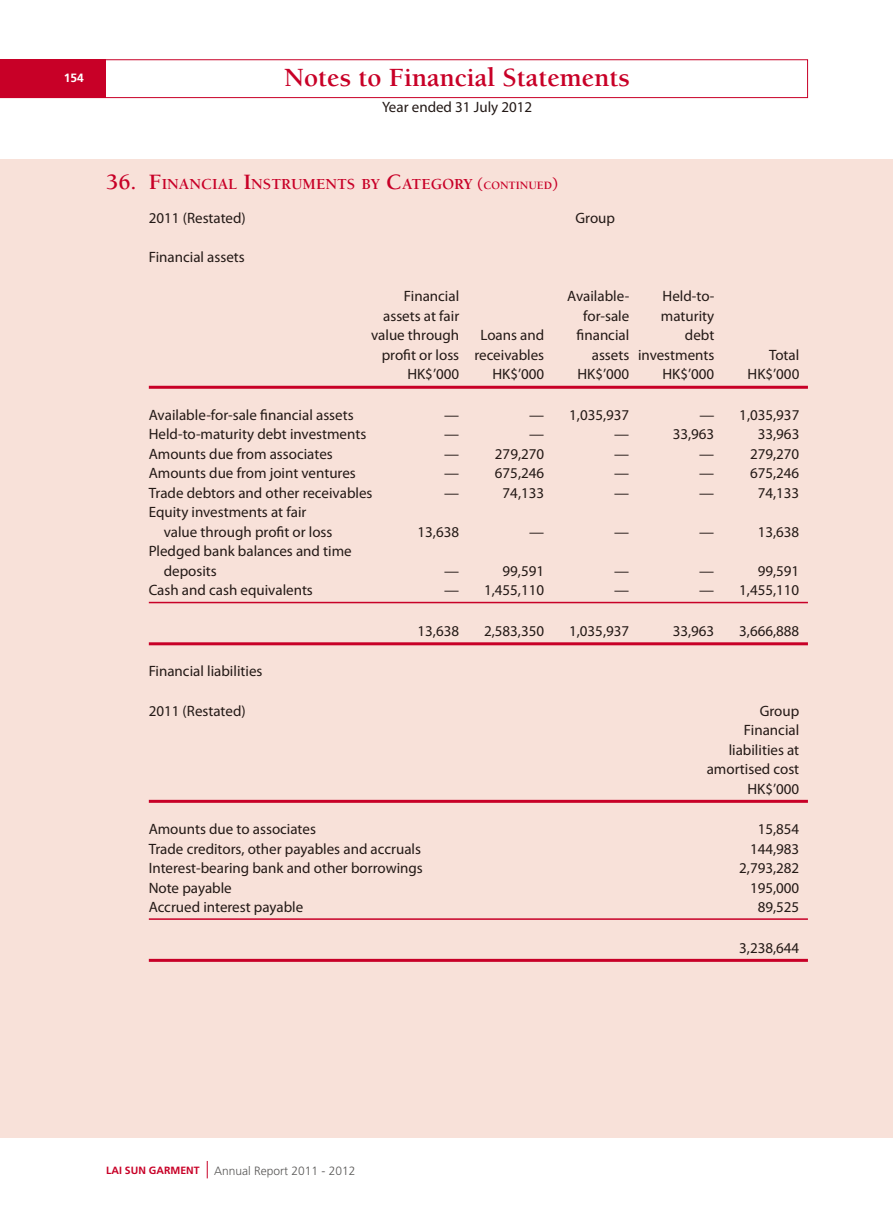
<style>
.page{position:relative;width:893px;height:1212px;background:#fff}
.page>*{position:absolute;margin:0;border:0;box-sizing:border-box;transform-origin:0 0}
.t1{font:700 27px "Berkeley Std";color:#c80027}
.t2{font:700 15.75px "Berkeley Std";color:#c80027}
.t3{font:15px/19.5px "Myriad Pro";color:#231916}
.t4{font:300 12px "Frutiger LT Std";color:#595857}
.t5{font:700 12px "Frutiger LT Std";color:#fff}
.s1{font-size:22.5px}
.s2{font-size:16.5px}
.s3{font-size:11.55px}
.s4{font-weight:700;font-size:10.5px;color:#c80027}
</style>
<div class="page">
<svg style="left:0;top:59px;width:808px;height:39px"></svg>
<div style="left:0;top:159px;width:892px;height:978px;background:#f8e1d9"></div>
<svg style="left:207px;top:1161px;width:1px;height:17px"></svg>
<hr style="left:149px;top:386px;width:659px;height:3px;background:#c80027">
<hr style="left:149px;top:602px;width:659px;height:1px;background:#c80027">
<hr style="left:149px;top:642px;width:659px;height:3px;background:#c80027">
<hr style="left:149px;top:800px;width:659px;height:3px;background:#c80027">
<hr style="left:149px;top:918px;width:659px;height:2px;background:#c80027">
<hr style="left:149px;top:959px;width:659px;height:3px;background:#c80027">
<p class="t5" style="left:64px;top:70px;width:22px">154</p>
<h1 class="t1" style="left:284px;top:63px;width:347px">Notes to Financial Statements</h1>
<p class="t3" style="left:382px;top:97px;width:152px">Year ended 31 July 2012</p>
<p class="t2" style="left:106px;top:175px;width:453px"><span class="s1">36. F</span> INANCIAL <span class="s1">I</span>NSTRUMENTS BY <span class="s1">C</span>ATEGORY <span class="s2">(</span><span class="s3">CONTINUED</span><span class="s2">)</span></p>
<p class="t3" style="left:149px;top:208px;width:99px">2011 (Restated)</p>
<p class="t3" style="left:576px;top:208px;width:41px">Group</p>
<p class="t3" style="left:149px;top:247px;width:98px">Financial assets</p>
<p class="t3" style="left:404px;top:286px;width:57px">Financial</p>
<p class="t3" style="left:567px;top:286px;width:64px">Available-</p>
<p class="t3" style="left:662px;top:286px;width:53px">Held-to-</p>
<p class="t3" style="left:383px;top:306px;width:78px">assets at fair</p>
<p class="t3" style="left:583px;top:306px;width:48px">for-sale</p>
<p class="t3" style="left:661px;top:306px;width:55px">maturity</p>
<p class="t3" style="left:371px;top:325px;width:90px">value through</p>
<p class="t3" style="left:480px;top:325px;width:65px">Loans and</p>
<p class="t3" style="left:577px;top:325px;width:54px">financial</p>
<p class="t3" style="left:685px;top:325px;width:31px">debt</p>
<p class="t3" style="left:382px;top:345px;width:164px">profit or loss receivables</p>
<p class="t3" style="left:592px;top:345px;width:124px">assets investments</p>
<p class="t3" style="left:769px;top:345px;width:32px">Total</p>
<p class="t3" style="left:407px;top:364px;width:53px">HK$’000</p>
<p class="t3" style="left:492px;top:364px;width:53px">HK$’000</p>
<p class="t3" style="left:577px;top:364px;width:53px">HK$’000</p>
<p class="t3" style="left:662px;top:364px;width:53px">HK$’000</p>
<p class="t3" style="left:748px;top:364px;width:53px">HK$’000</p>
<p class="t3" style="left:149px;top:405px;width:206px">Available-for-sale financial assets</p>
<p class="t3" style="left:444px;top:405px;width:16px">—</p>
<p class="t3" style="left:529px;top:405px;width:102px">— 1,035,937</p>
<p class="t3" style="left:699px;top:405px;width:102px">— 1,035,937</p>
<p class="t3" style="left:149px;top:424px;width:219px">Held-to-maturity debt investments</p>
<p class="t3" style="left:444px;top:424px;width:16px">—</p>
<p class="t3" style="left:529px;top:424px;width:16px">—</p>
<p class="t3" style="left:614px;top:424px;width:16px">—</p>
<p class="t3" style="left:673px;top:424px;width:43px">33,963</p>
<p class="t3" style="left:758px;top:424px;width:43px">33,963</p>
<p class="t3" style="left:149px;top:444px;width:186px">Amounts due from associates</p>
<p class="t3" style="left:444px;top:444px;width:102px">— 279,270</p>
<p class="t3" style="left:614px;top:444px;width:16px">—</p>
<p class="t3" style="left:699px;top:444px;width:102px">— 279,270</p>
<p class="t3" style="left:149px;top:463px;width:209px">Amounts due from joint ventures</p>
<p class="t3" style="left:444px;top:463px;width:102px">— 675,246</p>
<p class="t3" style="left:614px;top:463px;width:16px">—</p>
<p class="t3" style="left:699px;top:463px;width:102px">— 675,246</p>
<p class="t3" style="left:149px;top:483px;width:225px">Trade debtors and other receivables</p>
<p class="t3" style="left:444px;top:483px;width:16px">—</p>
<p class="t3" style="left:503px;top:483px;width:43px">74,133</p>
<p class="t3" style="left:614px;top:483px;width:16px">—</p>
<p class="t3" style="left:699px;top:483px;width:16px">—</p>
<p class="t3" style="left:758px;top:483px;width:43px">74,133</p>
<p class="t3" style="left:164px;top:502px;width:170px;text-indent:-15px">Equity investments at fair value through profit or loss</p>
<p class="t3" style="left:418px;top:522px;width:43px">13,638</p>
<p class="t3" style="left:529px;top:522px;width:16px">—</p>
<p class="t3" style="left:614px;top:522px;width:16px">—</p>
<p class="t3" style="left:699px;top:522px;width:16px">—</p>
<p class="t3" style="left:758px;top:522px;width:43px">13,638</p>
<p class="t3" style="left:164px;top:541px;width:190px;text-indent:-15px">Pledged bank balances and time deposits</p>
<p class="t3" style="left:444px;top:561px;width:16px">—</p>
<p class="t3" style="left:503px;top:561px;width:43px">99,591</p>
<p class="t3" style="left:614px;top:561px;width:16px">—</p>
<p class="t3" style="left:699px;top:561px;width:16px">—</p>
<p class="t3" style="left:758px;top:561px;width:43px">99,591</p>
<p class="t3" style="left:149px;top:580px;width:166px">Cash and cash equivalents</p>
<p class="t3" style="left:444px;top:580px;width:102px">— 1,455,110</p>
<p class="t3" style="left:614px;top:580px;width:16px">—</p>
<p class="t3" style="left:699px;top:580px;width:102px">— 1,455,110</p>
<p class="t3" style="left:417px;top:621px;width:43px">13,638</p>
<p class="t3" style="left:484px;top:621px;width:62px">2,583,350</p>
<p class="t3" style="left:569px;top:621px;width:62px">1,035,937</p>
<p class="t3" style="left:673px;top:621px;width:43px">33,963</p>
<p class="t3" style="left:739px;top:621px;width:62px">3,666,888</p>
<p class="t3" style="left:149px;top:661px;width:115px">Financial liabilities</p>
<p class="t3" style="left:149px;top:700px;width:99px">2011 (Restated)</p>
<p class="t3" style="left:707px;top:700px;width:94px;text-align:right">Group<br>Financial liabilities at amortised cost<br>HK$’000</p>
<p class="t3" style="left:149px;top:819px;width:169px">Amounts due to associates</p>
<p class="t3" style="left:758px;top:819px;width:43px">15,854</p>
<p class="t3" style="left:149px;top:838px;width:274px">Trade creditors, other payables and accruals</p>
<p class="t3" style="left:750px;top:838px;width:51px">144,983</p>
<p class="t3" style="left:149px;top:858px;width:276px">Interest-bearing bank and other borrowings</p>
<p class="t3" style="left:739px;top:858px;width:62px">2,793,282</p>
<p class="t3" style="left:149px;top:877px;width:85px">Note payable</p>
<p class="t3" style="left:750px;top:877px;width:51px">195,000</p>
<p class="t3" style="left:149px;top:897px;width:156px">Accrued interest payable</p>
<p class="t3" style="left:758px;top:897px;width:43px">89,525</p>
<p class="t3" style="left:739px;top:937px;width:62px">3,238,644</p>
<p class="t4" style="left:106px;top:1164px;width:251px"><span class="s4">LAI SUN GARMENT</span> Annual Report 2011 - 2012</p>
</div>
